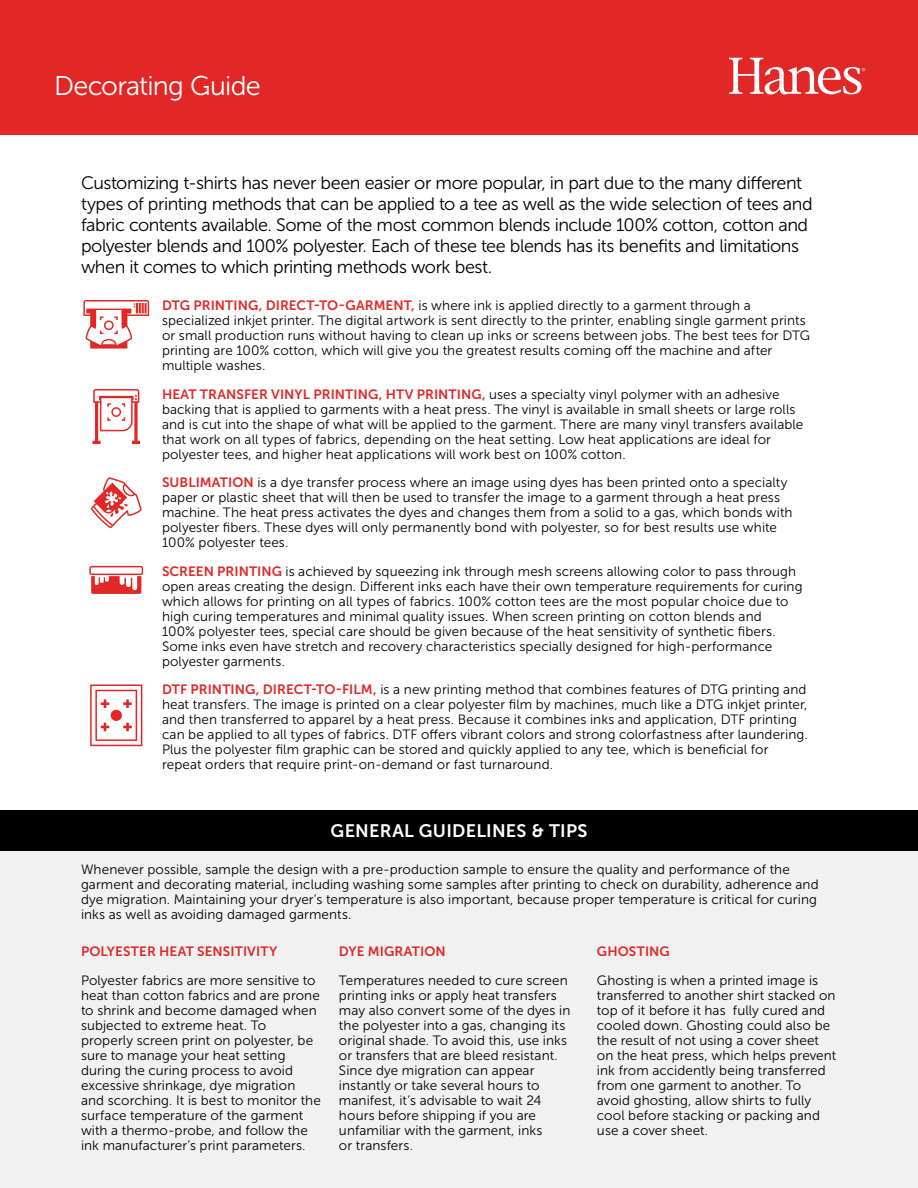
<style>
.page{position:relative;width:918px;height:1188px;background:#fff}
.page>*{position:absolute;margin:0;border:0;box-sizing:border-box;transform-origin:0 0}
.t1{font:27px "Museo Sans 300";letter-spacing:-.025em;color:#fff}
.t2{font:18px/21px "Museo Sans 300";letter-spacing:-.025em;color:#000}
.t3{font:18px "Museo Sans 700";letter-spacing:.015em;color:#fff}
.t4{font:13.5px/15px "Museo Sans 300";letter-spacing:.005em;color:#000}
.t5{font:13.5px "Museo Sans 700";letter-spacing:.01em;color:#e12827}
.s1{font-family:"Museo Sans 700";color:#e12827}
</style>
<div class="page">
<div style="left:0;top:850px;width:918px;height:338px;background:#f1f1f2"></div>
<div style="left:0;top:0;width:918px;height:135px;background:#e12827"></div>
<div style="left:0;top:810px;width:918px;height:40px;background:#000"></div>
<svg style="left:83px;top:300px;width:66px;height:49px"></svg>
<svg style="left:93px;top:389px;width:47px;height:55px"></svg>
<svg style="left:91px;top:477px;width:51px;height:51px"></svg>
<svg style="left:89px;top:566px;width:54px;height:28px"></svg>
<svg style="left:90px;top:685px;width:52px;height:61px"></svg>
<svg style="left:729px;top:58px;width:136px;height:37px"></svg>
<h1 class="t1" style="left:54px;top:71px;width:208px">Decorating Guide</h1>
<p class="t2" style="left:81px;top:172px;width:733px">Customizing t-shirts has never been easier or more popular, in part due to the many different types of printing methods that can be applied to a tee as well as the wide selection of tees and fabric contents available. Some of the most common blends include 100% cotton, cotton and polyester blends and 100% polyester. Each of these tee blends has its benefits and limitations when it comes to which printing methods work best.</p>
<p class="t4" style="left:162px;top:298px;width:650px"><span class="s1">DTG PRINTING, DIRECT-TO-GARMENT,</span> is where ink is applied directly to a garment through a specialized inkjet printer. The digital artwork is sent directly to the printer, enabling single garment prints or small production runs without having to clean up inks or screens between jobs. The best tees for DTG printing are 100% cotton, which will give you the greatest results coming off the machine and after multiple washes.</p>
<p class="t4" style="left:162px;top:387px;width:643px"><span class="s1">HEAT TRANSFER VINYL PRINTING, HTV PRINTING,</span> uses a specialty vinyl polymer with an adhesive backing that is applied to garments with a heat press. The vinyl is available in small sheets or large rolls and is cut into the shape of what will be applied to the garment. There are many vinyl transfers available that work on all types of fabrics, depending on the heat setting. Low heat applications are ideal for polyester tees, and higher heat applications will work best on 100% cotton.</p>
<p class="t4" style="left:162px;top:475px;width:632px"><span class="s1">SUBLIMATION</span> is a dye transfer process where an image using dyes has been printed onto a specialty paper or plastic sheet that will then be used to transfer the image to a garment through a heat press machine. The heat press activates the dyes and changes them from a solid to a gas, which bonds with polyester fibers. These dyes will only permanently bond with polyester, so for best results use white 100% polyester tees.</p>
<p class="t4" style="left:162px;top:564px;width:642px"><span class="s1">SCREEN PRINTING</span> is achieved by squeezing ink through mesh screens allowing color to pass through open areas creating the design. Different inks each have their own temperature requirements for curing which allows for printing on all types of fabrics. 100% cotton tees are the most popular choice due to high curing temperatures and minimal quality issues. When screen printing on cotton blends and<br>100% polyester tees, special care should be given because of the heat sensitivity of synthetic fibers.<br>Some inks even have stretch and recovery characteristics specially designed for high-performance polyester garments.</p>
<p class="t4" style="left:162px;top:682px;width:647px"><span class="s1">DTF PRINTING, DIRECT-TO-FILM,</span> is a new printing method that combines features of DTG printing and heat transfers. The image is printed on a clear polyester film by machines, much like a DTG inkjet printer, and then transferred to apparel by a heat press. Because it combines inks and application, DTF printing can be applied to all types of fabrics. DTF offers vibrant colors and strong colorfastness after laundering.<br>Plus the polyester film graphic can be stored and quickly applied to any tee, which is beneficial for repeat orders that require print-on-demand or fast turnaround.</p>
<h2 class="t3" style="left:331px;top:821px;width:258px">GENERAL GUIDELINES &amp; TIPS</h2>
<p class="t4" style="left:81px;top:862px;width:739px">Whenever possible, sample the design with a pre-production sample to ensure the quality and performance of the garment and decorating material, including washing some samples after printing to check on durability, adherence and dye migration. Maintaining your dryer’s temperature is also important, because proper temperature is critical for curing inks as well as avoiding damaged garments.</p>
<p class="t5" style="left:81px;top:944px;width:198px">POLYESTER HEAT SENSITIVITY</p>
<p class="t4" style="left:81px;top:973px;width:241px">Polyester fabrics are more sensitive to heat than cotton fabrics and are prone to shrink and become damaged when subjected to extreme heat. To properly screen print on polyester, be sure to manage your heat setting during the curing process to avoid excessive shrinkage, dye migration and scorching. It is best to monitor the surface temperature of the garment with a thermo-probe, and follow the ink manufacturer’s print parameters.</p>
<p class="t5" style="left:339px;top:944px;width:108px">DYE MIGRATION</p>
<p class="t4" style="left:339px;top:973px;width:233px">Temperatures needed to cure screen printing inks or apply heat transfers may also convert some of the dyes in the polyester into a gas, changing its original shade. To avoid this, use inks or transfers that are bleed resistant.<br>Since dye migration can appear instantly or take several hours to manifest, it’s advisable to wait 24 hours before shipping if you are unfamiliar with the garment, inks<br>or transfers.</p>
<p class="t5" style="left:597px;top:944px;width:74px">GHOSTING</p>
<p class="t4" style="left:597px;top:973px;width:241px">Ghosting is when a printed image is transferred to another shirt stacked on top of it before it has fully cured and cooled down. Ghosting could also be the result of not using a cover sheet on the heat press, which helps prevent ink from accidently being transferred from one garment to another. To avoid ghosting, allow shirts to fully cool before stacking or packing and use a cover sheet.</p>
</div>
